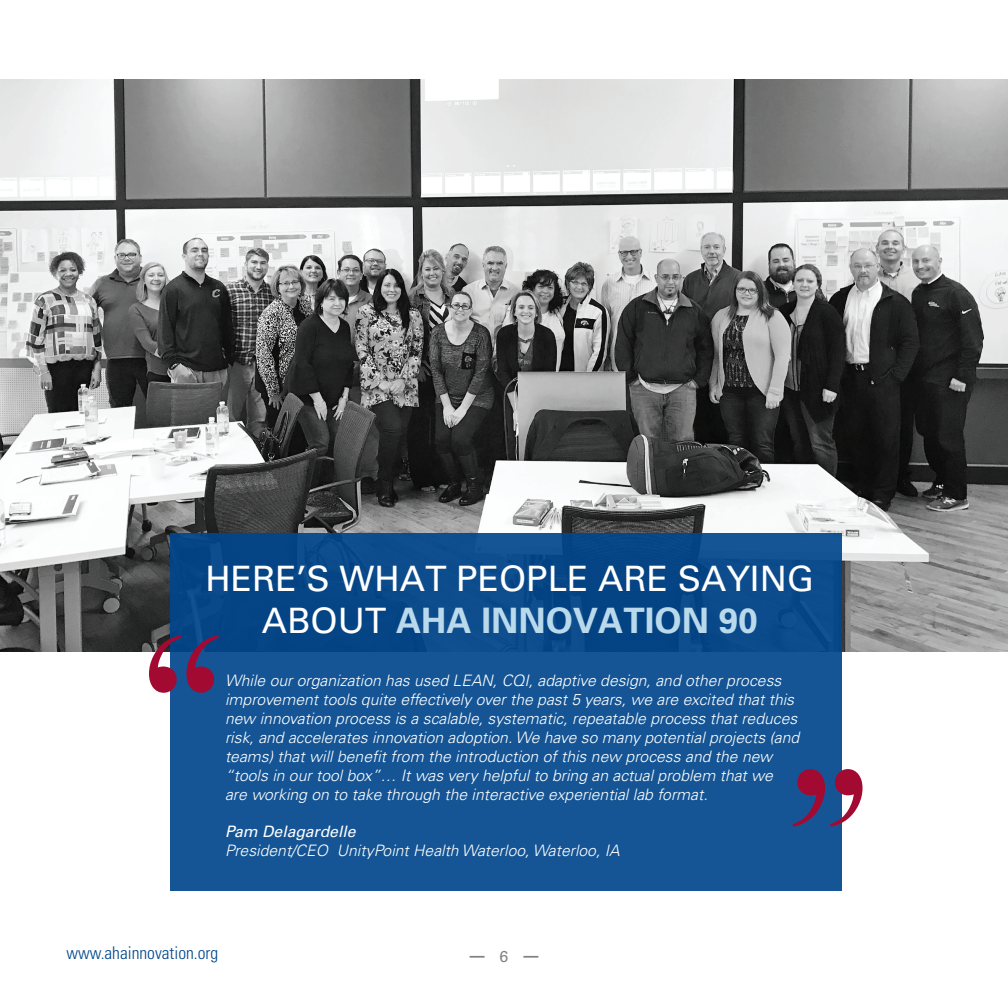
<style>
.page{position:relative;width:1008px;height:1008px;background:#fff}
.page>*{position:absolute;margin:0;border:0;box-sizing:border-box;transform-origin:0 0}
.t1{font:35px/42px "Univers LT Std";color:#fff;text-align:center}
.t2{font:300 condensed 17.5px "Univers LT Std";color:#01468c}
.t3{font:italic 300 15.75px/18.9px "Univers LT Std";color:#fff}
.t4{font:italic 15.75px "Univers LT Std";color:#fff}
.t5{font:15.75px "Univers LT Std";color:#808285}
.s1{font-weight:700;color:#badaec}
</style>
<div class="page">
<svg style="left:470px;top:956px;width:15px;height:2px"></svg>
<svg style="left:523px;top:956px;width:15px;height:2px"></svg>
<img style="left:0;top:80px;width:1008px;height:572px">
<div style="left:171px;top:534px;width:671px;height:357px;background:linear-gradient(to bottom,#094989,#195999)"></div>
<svg style="left:149px;top:635px;width:70px;height:58px;background:#5e3d6b"></svg>
<svg style="left:792px;top:769px;width:71px;height:58px;background:#6d4d7b"></svg>
<h1 class="t1" style="left:205px;top:558px;width:610px">HERE’S WHAT PEOPLE ARE SAYING<br>ABOUT <span class="s1">AHA INNOVATION 90</span></h1>
<p class="t3" style="left:225px;top:671px;width:576px">While our organization has used LEAN, CQI, adaptive design, and other process improvement tools quite effectively over the past 5 years, we are excited that this new innovation process is a scalable, systematic, repeatable process that reduces risk, and accelerates innovation adoption. We have so many potential projects (and teams) that will benefit from the introduction of this new process and the new “tools in our tool box”… It was very helpful to bring an actual problem that we<br>are working on to take through the interactive experiential lab format.</p>
<p class="t4" style="left:225px;top:823px;width:132px">Pam Delagardelle</p>
<p class="t3" style="left:225px;top:842px;width:396px">President/CEO UnityPoint Health Waterloo, Waterloo, IA</p>
<p class="t2" style="left:67px;top:942px;width:153px">www.ahainnovation.org</p>
<p class="t5" style="left:500px;top:947px;width:10px">6</p>
</div>
